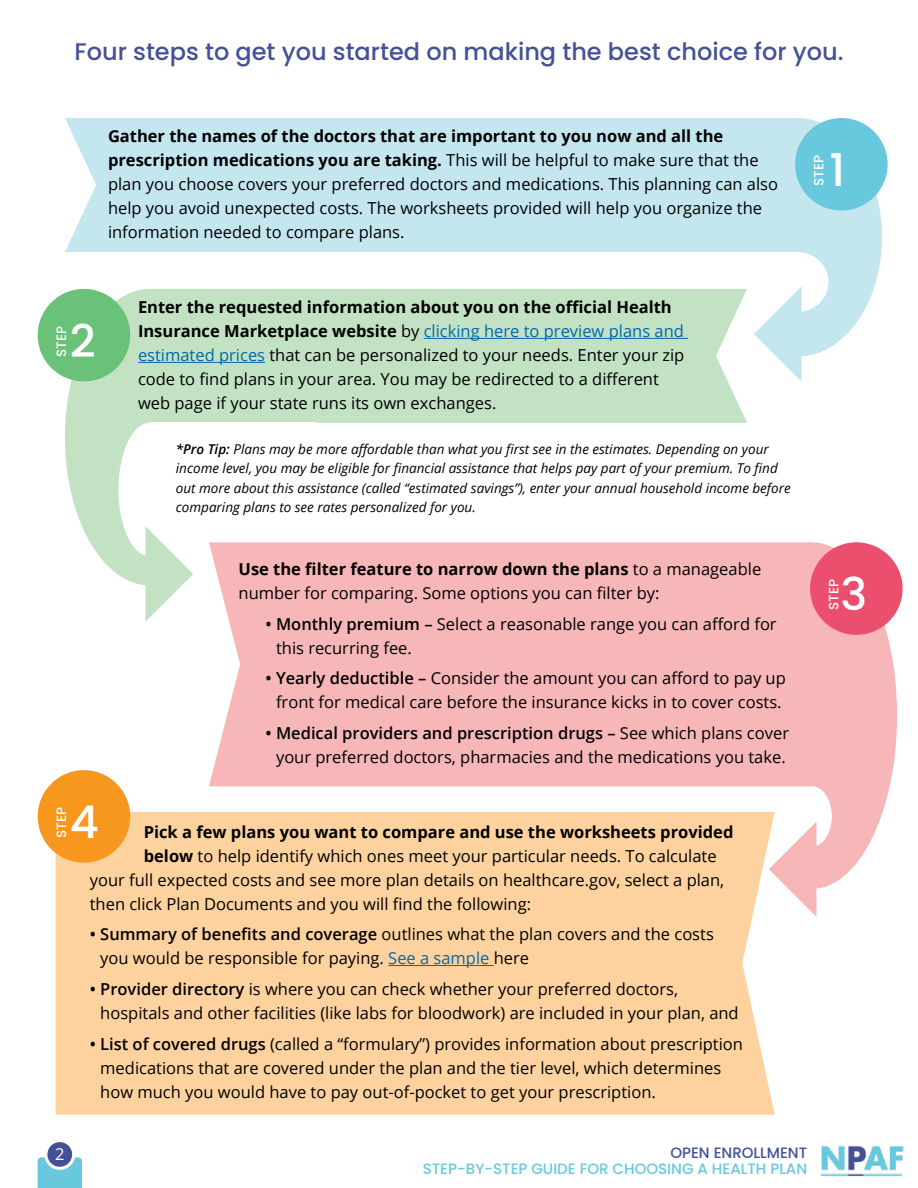
<style>
.page{position:relative;width:918px;height:1188px;background:#fff}
.page>*{position:absolute;margin:0;border:0;box-sizing:border-box;transform-origin:0 0}
.t1{font:500 45px "Poppins";color:#fff}
.t2{font:500 24px "Poppins";color:#455196}
.t3{font:16.5px/24px "Open Sans";color:#000}
.t4{font:700 16.5px "Open Sans";color:#000}
.t5{font:16.5px "Open Sans";color:#fff}
.t6{font:500 15px "Poppins";color:#68c8de}
.t7{font:500 15px "Poppins";color:#455196}
.t8{font:italic 13.5px/19.5px "Open Sans";color:#000}
.t9{font:500 13.5px "Poppins";color:#fff}
.s1{font-weight:700}
.s2{color:#0068ac}
.s3{font-weight:600}
</style>
<div class="page">
<img style="left:820px;top:1145px;width:84px;height:32px">
<svg style="left:38px;top:1157px;width:44px;height:31px"></svg>
<div style="left:47px;top:1142px;width:25px;height:25px;background:#455196;border-radius:50%"></div>
<div style="left:712px;top:118px;width:170px;height:239px;background:#c4e7ef;border-radius:50%"></div>
<div style="left:766px;top:252px;width:63px;height:60px;background:#fff;border-radius:50%"></div>
<div style="left:65px;top:118px;width:732px;height:134px;background:#c4e7ef"></div>
<div style="left:630px;top:252px;width:167px;height:112px;background:#fff"></div>
<svg style="left:754px;top:286px;width:48px;height:96px"></svg>
<div style="left:795px;top:118px;width:93px;height:93px;background:#68c8de;border-radius:50%"></div>
<div style="left:65px;top:289px;width:170px;height:296px;background:#c3e2c4;border-radius:50%"></div>
<div style="left:118px;top:423px;width:63px;height:133px;background:#fff;border-radius:50%"></div>
<div style="left:150px;top:289px;width:597px;height:134px;background:#c3e2c4"></div>
<div style="left:150px;top:423px;width:167px;height:171px;background:#fff"></div>
<svg style="left:145px;top:526px;width:48px;height:96px"></svg>
<hr style="left:424px;top:338px;width:264px;height:1px;background:#0068ac">
<hr style="left:138px;top:362px;width:127px;height:1px;background:#0068ac">
<div style="left:38px;top:289px;width:92px;height:92px;background:#6ac179;border-radius:50%"></div>
<div style="left:727px;top:542px;width:170px;height:347px;background:#f7b7b9;border-radius:50%"></div>
<div style="left:793px;top:786px;width:39px;height:60px;background:#fff;border-radius:50%"></div>
<div style="left:645px;top:786px;width:167px;height:113px;background:#fff"></div>
<svg style="left:775px;top:821px;width:42px;height:96px"></svg>
<div style="left:209px;top:542px;width:603px;height:244px;background:#f7b7b9"></div>
<div style="left:810px;top:542px;width:93px;height:93px;background:#ec4e6d;border-radius:50%"></div>
<div style="left:56px;top:812px;width:719px;height:303px;background:#fed29f"></div>
<hr style="left:388px;top:965px;width:106px;height:1px;background:#0068ac">
<div style="left:38px;top:770px;width:92px;height:93px;background:#f8971d;border-radius:50%"></div>
<h2 class="t2" style="left:75px;top:37px;width:771px">Four steps to get you started on making the best choice for you.</h2>
<p class="t3" style="left:108px;top:124px;width:672px"><span class="s1">Gather the names of the doctors that are important to you now and all the prescription medications you are taking.</span> This will be helpful to make sure that the plan you choose covers your preferred doctors and medications. This planning can also help you avoid unexpected costs. The worksheets provided will help you organize the information needed to compare plans.</p>
<p class="t9" style="left:54px;top:357px;width:32px;rotate:-90deg">STEP</p>
<h1 class="t1" style="left:70px;top:315px;width:27px">2</h1>
<p class="t3" style="left:138px;top:295px;width:548px"><span class="s1">Enter the requested information about you on the official Health Insurance Marketplace website</span> by <span class="s2">clicking here to preview plans and estimated prices</span> that can be personalized to your needs. Enter your zip code to find plans in your area. You may be redirected to a different web page if your state runs its own exchanges.</p>
<p class="t8" style="left:176px;top:439px;width:616px"><span class="s3">*Pro Tip:</span> Plans may be more affordable than what you first see in the estimates. Depending on your income level, you may be eligible for financial assistance that helps pay part of your premium. To find out more about this assistance (called “estimated savings”), enter your annual household income before comparing plans to see rates personalized for you.</p>
<p class="t3" style="left:239px;top:557px;width:524px"><span class="s1">Use the filter feature to narrow down the plans</span> to a manageable number for comparing. Some options you can filter by:</p>
<p class="t3" style="left:276px;top:611px;width:502px;text-indent:-10px"><span class="s3">• Monthly premium –</span> Select a reasonable range you can afford for this recurring fee.</p>
<p class="t3" style="left:266px;top:666px;width:522px;text-align:center"><span class="s3">• Yearly deductible –</span> Consider the amount you can afford to pay up front for medical care before the insurance kicks in to cover costs.</p>
<p class="t3" style="left:266px;top:721px;width:525px;text-align:center"><span class="s3">• Medical providers and prescription drugs –</span> See which plans cover your preferred doctors, pharmacies and the medications you take.</p>
<p class="t9" style="left:54px;top:838px;width:32px;rotate:-90deg">STEP</p>
<h1 class="t1" style="left:70px;top:796px;width:31px">4</h1>
<p class="t4" style="left:144px;top:820px;width:591px">Pick a few plans you want to compare and use the worksheets provided</p>
<p class="t3" style="left:144px;top:843px;width:574px"><span class="s1">below</span> to help identify which ones meet your particular needs. To calculate</p>
<p class="t3" style="left:90px;top:867px;width:636px">your full expected costs and see more plan details on healthcare.gov, select a plan,</p>
<p class="t3" style="left:90px;top:891px;width:443px">then click Plan Documents and you will find the following:</p>
<p class="t3" style="left:100px;top:922px;width:615px;text-indent:-10px"><span class="s3">• Summary of benefits and coverage</span> outlines what the plan covers and the costs you would be responsible for paying. <span class="s2">See a sample</span> here</p>
<p class="t3" style="left:100px;top:977px;width:640px;text-indent:-10px"><span class="s3">• Provider directory</span> is where you can check whether your preferred doctors, hospitals and other facilities (like labs for bloodwork) are included in your plan, and</p>
<p class="t3" style="left:100px;top:1031px;width:644px;text-indent:-10px"><span class="s3">• List of covered drugs</span> (called a “formulary”) provides information about prescription medications that are covered under the plan and the tier level, which determines how much you would have to pay out-of-pocket to get your prescription.</p>
<p class="t9" style="left:811px;top:186px;width:32px;rotate:-90deg">STEP</p>
<h1 class="t1" style="left:829px;top:144px;width:17px">1</h1>
<p class="t9" style="left:826px;top:610px;width:32px;rotate:-90deg">STEP</p>
<h1 class="t1" style="left:840px;top:568px;width:28px">3</h1>
<p class="t5" style="left:55px;top:1143px;width:11px">2</p>
<p class="t7" style="left:670px;top:1144px;width:138px">OPEN ENROLLMENT</p>
<p class="t6" style="left:423px;top:1160px;width:386px">STEP-BY-STEP GUIDE FOR CHOOSING A HEALTH PLAN</p>
</div>
